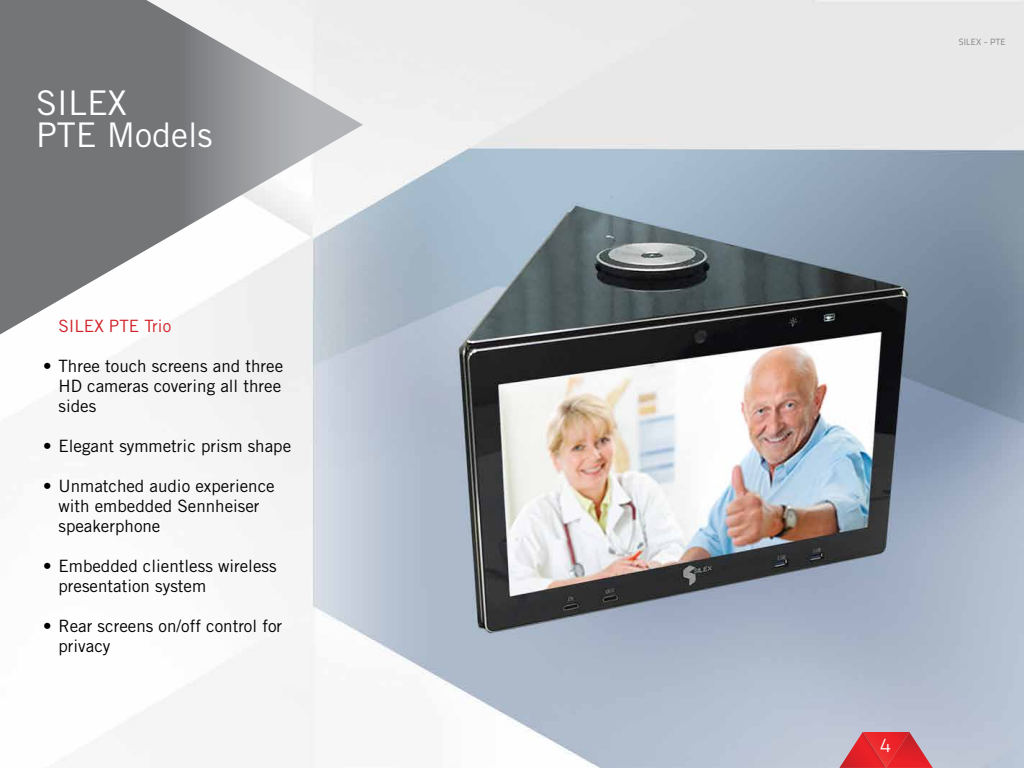
<style>
.page{position:relative;width:1024px;height:768px;background:#fff}
.page>*{position:absolute;margin:0;border:0;box-sizing:border-box;transform-origin:0 0}
.t1{font:34px/32px "Trade Gothic LT Std";color:#fff}
.t2{font:300 20px "Titillium Text 22 L";color:#fff}
.t3{font:17px/20px "Trade Gothic LT Std";color:#000}
.t4{font:17px "Trade Gothic LT Std";color:#d2232a}
.t5{font:9px "Titillium Text 22 L";letter-spacing:.02em;color:#808285}
</style>
<div class="page">
<img style="left:0;top:0;width:1024px;height:768px">
<svg style="left:0;top:0;width:363px;height:334px"></svg>
<svg style="left:839px;top:732px;width:94px;height:36px;background:#d94d55"></svg>
<h1 class="t1" style="left:36px;top:87px;width:178px">SILEX<br>PTE Models</h1>
<p class="t4" style="left:58px;top:316px;width:114px">SILEX PTE Trio</p>
<p class="t3" style="left:58px;top:356px;width:226px;text-align:justify;text-indent:-15px">• Three touch screens and three HD cameras covering all three sides</p>
<p class="t3" style="left:43px;top:436px;width:250px">• Elegant symmetric prism shape</p>
<p class="t3" style="left:58px;top:476px;width:218px;text-indent:-15px">• Unmatched audio experience with embedded Sennheiser speakerphone</p>
<p class="t3" style="left:58px;top:556px;width:220px;text-indent:-15px">• Embedded clientless wireless presentation system</p>
<p class="t3" style="left:58px;top:616px;width:225px;text-indent:-15px">• Rear screens on/off control for privacy</p>
<p class="t5" style="left:959px;top:35px;width:48px">SILEX - PTE</p>
<p class="t2" style="left:880px;top:730px;width:12px">4</p>
</div>
